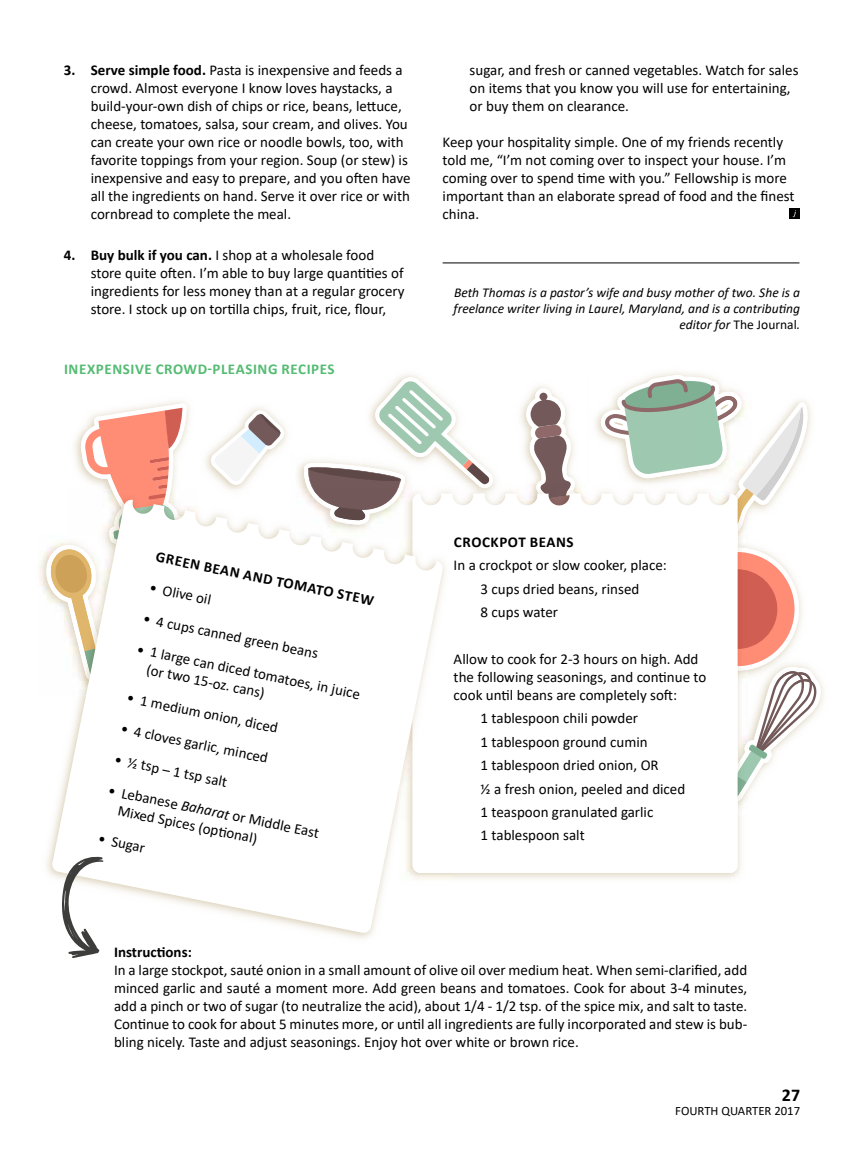
<style>
.page{position:relative;width:864px;height:1161px;background:#fff}
.page>*{position:absolute;margin:0;border:0;box-sizing:border-box;transform-origin:0 0}
.t1{font:700 18px "Calibri";color:#000}
.t2{font:15px/18px "Calibri";color:#000}
.t3{font:700 15px "Calibri";letter-spacing:.04em;color:#54bb72}
.t4{font:700 15px "Calibri";letter-spacing:.02em;color:#000}
.t5{font:700 15px "Calibri";color:#000}
.t6{font:700 15px "Calibri";letter-spacing:.04em;color:#000}
.t7{font:italic 13.5px/16.2px "Calibri";color:#000;text-align:right}
.t8{font:12.75px "Calibri";color:#000}
.s1{font-weight:700}
.s2{font-style:normal}
.s3{font-style:italic}
</style>
<div class="page">
<svg style="left:526px;top:388px;width:54px;height:96px"></svg>
<svg style="left:211px;top:410px;width:73px;height:75px"></svg>
<img style="left:503px;top:484px;width:98px;height:10px">
<img style="left:589px;top:484px;width:12px;height:7px">
<img style="left:535px;top:484px;width:41px;height:10px">
<img style="left:540px;top:484px;width:31px;height:10px">
<svg style="left:601px;top:375px;width:222px;height:428px"></svg>
<img style="left:738px;top:552px;width:10px;height:114px">
<img style="left:738px;top:569px;width:10px;height:80px">
<svg style="left:493px;top:494px;width:245px;height:379px"></svg>
<svg style="left:47px;top:403px;width:140px;height:142px"></svg>
<img style="left:44px;top:545px;width:8px;height:59px">
<img style="left:49px;top:549px;width:3px;height:55px">
<svg style="left:303px;top:377px;width:190px;height:128px"></svg>
<img style="left:413px;top:494px;width:40px;height:89px">
<svg style="left:52px;top:499px;width:391px;height:435px"></svg>
<hr style="left:443px;top:263px;width:356px;height:1px;background:#000">
<svg style="left:789px;top:209px;width:10px;height:10px"></svg>
<svg style="left:61px;top:856px;width:43px;height:102px"></svg>
<p class="t2" style="left:91px;top:61px;width:321px;text-indent:-27px"><span class="s1">3. Serve simple food.</span> Pasta is inexpensive and feeds a crowd. Almost everyone I know loves haystacks, a build-your-own dish of chips or rice, beans, lettuce, cheese, tomatoes, salsa, sour cream, and olives. You can create your own rice or noodle bowls, too, with favorite toppings from your region. Soup (or stew) is inexpensive and easy to prepare, and you often have all the ingredients on hand. Serve it over rice or with cornbread to complete the meal.</p>
<p class="t2" style="left:91px;top:246px;width:315px;text-indent:-27px"><span class="s1">4. Buy bulk if you can.</span> I shop at a wholesale food store quite often. I’m able to buy large quantities of ingredients for less money than at a regular grocery store. I stock up on tortilla chips, fruit, rice, flour,</p>
<p class="t3" style="left:64px;top:358px;width:272px">INEXPENSIVE CROWD-PLEASING RECIPES</p>
<p class="t2" style="left:470px;top:61px;width:330px">sugar, and fresh or canned vegetables. Watch for sales on items that you know you will use for entertaining, or buy them on clearance.</p>
<p class="t2" style="left:443px;top:133px;width:354px">Keep your hospitality simple. One of my friends recently told me, “I’m not coming over to inspect your house. I’m coming over to spend time with you.” Fellowship is more important than an elaborate spread of food and the finest china.</p>
<p class="t7" style="left:454px;top:284px;width:348px">Beth Thomas is a pastor’s wife and busy mother of two. She is a freelance writer living in Laurel, Maryland, and is a contributing editor for <span class="s2">The Journal</span>.</p>
<p class="t4" style="left:159px;top:545px;width:223px;rotate:12deg">GREEN BEAN AND TOMATO STEW</p>
<p class="t2" style="left:152px;top:578px;width:64px;rotate:12deg">• Olive oil</p>
<p class="t2" style="left:146px;top:608px;width:180px;rotate:12deg">• 4 cups canned green beans</p>
<p class="t2" style="left:153px;top:641px;width:215px;text-indent:-14px;rotate:12deg">• 1 large can diced tomatoes, in juice (or two 15-oz. cans)</p>
<p class="t2" style="left:129px;top:687px;width:155px;rotate:12deg">• 1 medium onion, diced</p>
<p class="t2" style="left:123px;top:718px;width:152px;rotate:12deg">• 4 cloves garlic, minced</p>
<p class="t2" style="left:117px;top:749px;width:116px;rotate:12deg">• ½ tsp – 1 tsp salt</p>
<p class="t2" style="left:124px;top:782px;width:203px;line-height:18.5px;text-indent:-14px;rotate:12deg">• Lebanese <span class="s3">Baharat</span> or Middle East<br>Mixed Spices (opti onal)</p>
<p class="t2" style="left:101px;top:829px;width:49px;rotate:12deg">• Sugar</p>
<p class="t6" style="left:454px;top:531px;width:121px">CROCKPOT BEANS</p>
<p class="t2" style="left:481px;top:553px;width:188px;line-height:23.4px;text-indent:-27px">In a crockpot or slow cooker, place:<br>3 cups dried beans, rinsed<br>8 cups water</p>
<p class="t2" style="left:454px;top:650px;width:254px">Allow to cook for 2-3 hours on high. Add the following seasonings, and continue to cook until beans are completely soft:</p>
<p class="t2" style="left:481px;top:706px;width:206px;line-height:23.4px">1 tablespoon chili powder<br>1 tablespoon ground cumin<br>1 tablespoon dried onion, OR<br>½ a fresh onion, peeled and diced<br>1 teaspoon granulated garlic<br>1 tablespoon salt</p>
<p class="t5" style="left:114px;top:941px;width:79px">Instructions:</p>
<p class="t2" style="left:114px;top:960px;width:635px;text-align:justify">In a large stockpot, sauté onion in a small amount of olive oil over medium heat. When semi-clarified, add minced garlic and sauté a moment more. Add green beans and tomatoes. Cook for about 3-4 minutes, add a pinch or two of sugar (to neutralize the acid), about 1/4 - 1/2 tsp. of the spice mix, and salt to taste.<br>Continue to cook for about 5 minutes more, or until all ingredients are fully incorporated and stew is bub&shy;bling nicely. Taste and adjust seasonings. Enjoy hot over white or brown rice.</p>
<p class="t1" style="left:782px;top:1083px;width:20px">27</p>
<p class="t8" style="left:675px;top:1102px;width:126px">FOURTH QUARTER 2017</p>
</div>
